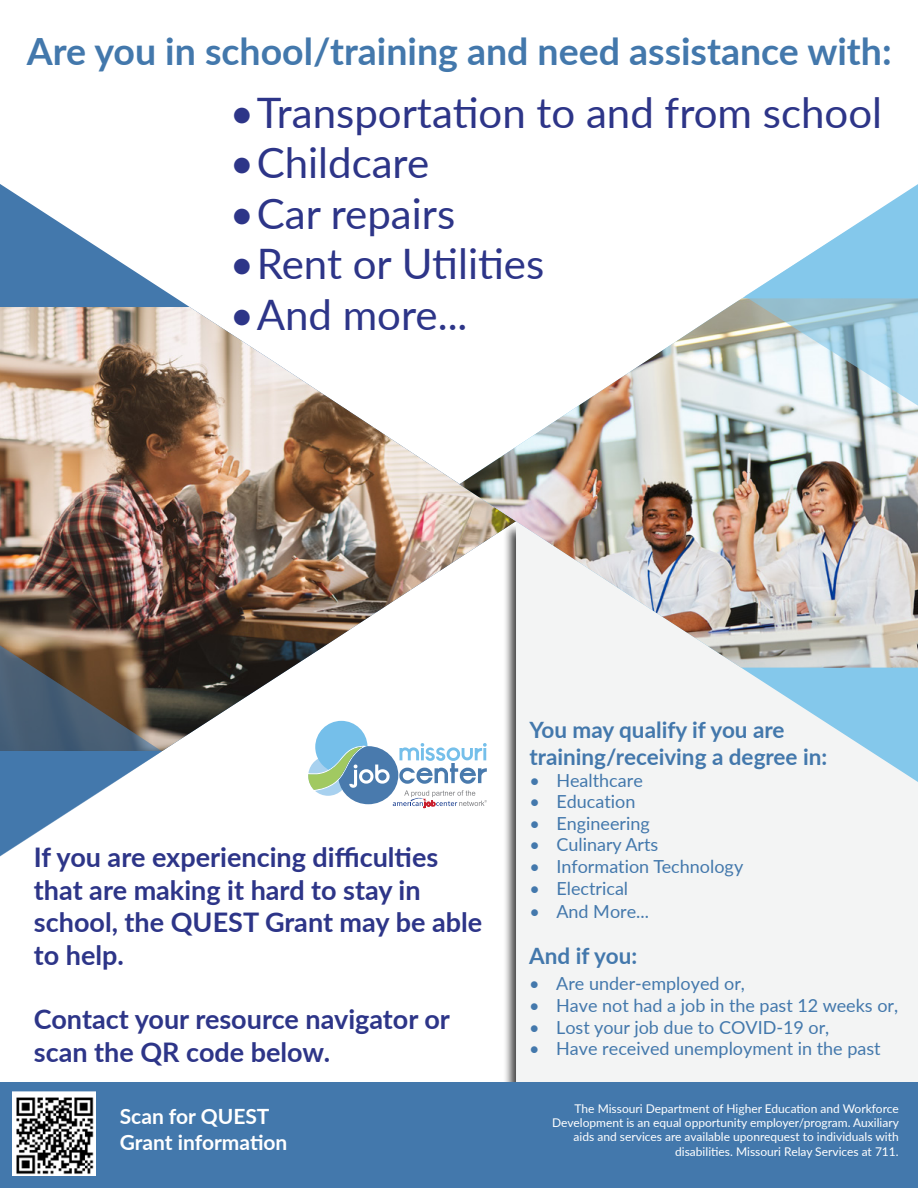
<style>
.page{position:relative;width:918px;height:1188px;background:#fff}
.page>*{position:absolute;margin:0;border:0;box-sizing:border-box;transform-origin:0 0}
.t1{font:42px "Lato";color:#2d3588}
.t2{font:700 37.5px "Lato";color:#4378ac}
.t3{font:700 27px/32.4px "Lato";color:#2d3588}
.t4{font:700 22.5px/27px "Lato";color:#4378ac}
.t5{font:700 21px/25.2px "Lato";color:#fff}
.t6{font:18px "Lato";color:#4378ac}
.t7{font:12px/14.4px "Lato";color:#fff;text-align:right}
</style>
<div class="page">
<svg style="left:0;top:184px;width:425px;height:625px"></svg>
<img style="left:0;top:307px;width:459px;height:444px">
<svg style="left:0;top:645px;width:162px;height:212px"></svg>
<div style="left:516px;top:782px;width:402px;height:300px;background:#f3f4f4"></div>
<div style="left:0;top:1082px;width:918px;height:106px;background:#4378ac"></div>
<svg style="left:308px;top:721px;width:179px;height:87px"></svg>
<svg style="left:459px;top:296px;width:459px;height:486px;fill:#f3f4f4"></svg>
<img style="left:459px;top:298px;width:459px;height:370px">
<svg style="left:745px;top:184px;width:173px;height:225px"></svg>
<img style="left:12px;top:1093px;width:84px;height:83px">
<h2 class="t2" style="left:27px;top:23px;width:866px">Are you in school/training and need assistance with:</h2>
<h1 class="t1" style="left:230px;top:83px;width:654px">•Transportation to and from school</h1>
<h1 class="t1" style="left:230px;top:133px;width:201px">•Childcare</h1>
<h1 class="t1" style="left:230px;top:184px;width:227px">•Car repairs</h1>
<h1 class="t1" style="left:230px;top:234px;width:316px">•Rent or Utilities</h1>
<h1 class="t1" style="left:230px;top:284px;width:239px">•And more...</h1>
<h3 class="t3" style="left:34px;top:840px;width:450px">If you are experiencing difficulties that are making it hard to stay in school, the QUEST Grant may be able to help.</h3>
<h3 class="t3" style="left:34px;top:1002px;width:418px">Contact your resource navigator or scan the QR code below.</h3>
<p class="t5" style="left:120px;top:1103px;width:169px">Scan for QUEST<br>Grant information</p>
<p class="t4" style="left:529px;top:715px;width:299px">You may qualify if you are training/receiving a degree in:</p>
<p class="t6" style="left:529px;top:767px;width:115px">• Healthcare</p>
<p class="t6" style="left:529px;top:789px;width:108px">• Education</p>
<p class="t6" style="left:529px;top:810px;width:122px">• Engineering</p>
<p class="t6" style="left:529px;top:832px;width:131px">• Culinary Arts</p>
<p class="t6" style="left:529px;top:854px;width:215px">• Information Technology</p>
<p class="t6" style="left:529px;top:875px;width:100px">• Electrical</p>
<p class="t6" style="left:529px;top:899px;width:121px">• And More...</p>
<p class="t4" style="left:529px;top:942px;width:110px">And if you:</p>
<p class="t6" style="left:529px;top:971px;width:217px">• Are under-employed or,</p>
<p class="t6" style="left:529px;top:993px;width:370px">• Have not had a job in the past 12 weeks or,</p>
<p class="t6" style="left:529px;top:1014px;width:302px">• Lost your job due to COVID-19 or,</p>
<p class="t6" style="left:529px;top:1036px;width:353px">• Have received unemployment in the past</p>
<p class="t7" style="left:552px;top:1101px;width:348px">The Missouri Department of Higher Education and Workforce Development is an equal opportunity employer/program. Auxiliary aids and services are available uponrequest to individuals with disabilities. Missouri Relay Services at 711.</p>
</div>
